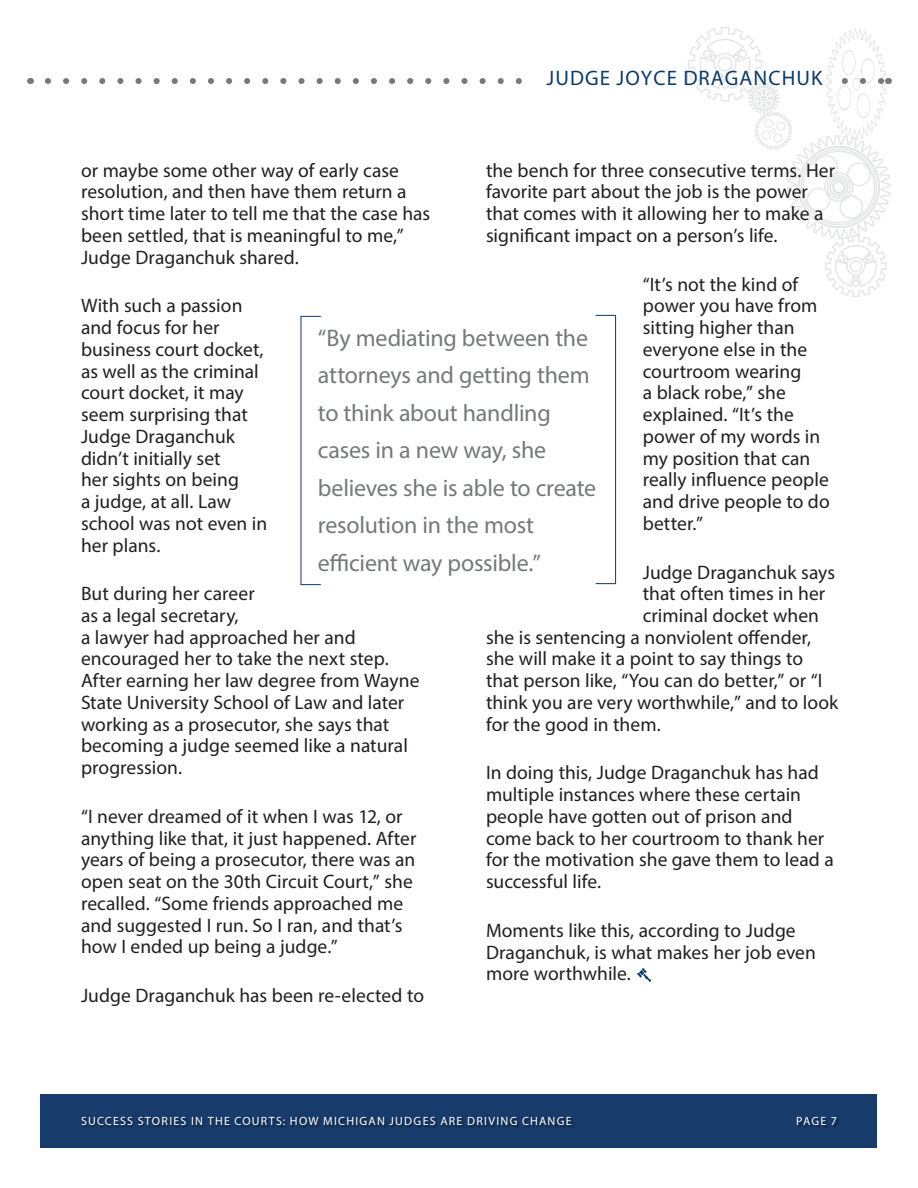
<style>
.page{position:relative;width:918px;height:1188px;background:#fff}
.page>*{position:absolute;margin:0;border:0;box-sizing:border-box;transform-origin:0 0}
.t1{font:24px/37.5px "Myriad Pro";letter-spacing:-.01em;color:#76787b}
.Judge_First_Left__ri{font:21px "Myriad Pro";letter-spacing:.055em;color:#0c3a6b}
.body_copy{font:19.5px/21.8px "Myriad Pro";color:#231f20}
.t2{font:12px "Myriad Pro";letter-spacing:.105em;color:#fff}
</style>
<div class="page">
<div style="left:40px;top:1094px;width:838px;height:54px;background:#173b6a"></div>
<div style="left:81px;top:1117px;width:759px;height:11px;background:#000001;opacity:.5"></div>
<svg style="left:48px;top:27px;width:843px;height:270px"></svg>
<svg style="left:596px;top:315px;width:19px;height:1px"></svg>
<hr style="left:615px;top:315px;width:1px;height:269px;background:#0c3a6b">
<svg style="left:596px;top:583px;width:19px;height:1px"></svg>
<svg style="left:302px;top:316px;width:19px;height:1px"></svg>
<hr style="left:301px;top:316px;width:1px;height:269px;background:#0c3a6b">
<svg style="left:301px;top:584px;width:20px;height:1px"></svg>
<img style="left:637px;top:968px;width:14px;height:14px">
<p class="Judge_First_Left__ri" style="left:546px;top:65px;width:278px">JUDGE JOYCE DRAGANCHUK</p>
<p class="body_copy" style="left:81px;top:159px;width:351px">or maybe some other way of early case resolution, and then have them return a short time later to tell me that the case has been settled, that is meaningful to me,” Judge Draganchuk shared.</p>
<p class="body_copy" style="left:81px;top:295px;width:188px">With such a passion and focus for her business court docket, as well as the criminal court docket, it may seem surprising that<br>Judge Draganchuk didn’t initially set<br>her sights on being<br>a judge, at all. Law school was not even in her plans.</p>
<p class="body_copy" style="left:81px;top:583px;width:340px">But during her career<br>as a legal secretary,<br>a lawyer had approached her and encouraged her to take the next step.<br>After earning her law degree from Wayne<br>State University School of Law and later working as a prosecutor, she says that becoming a judge seemed like a natural progression.</p>
<p class="body_copy" style="left:81px;top:805px;width:337px">“I never dreamed of it when I was 12, or anything like that, it just happened. After years of being a prosecutor, there was an open seat on the 30th Circuit Court,” she recalled. “Some friends approached me and suggested I run. So I ran, and that’s how I ended up being a judge.”</p>
<p class="body_copy" style="left:81px;top:984px;width:345px">Judge Draganchuk has been re-elected to</p>
<p class="body_copy" style="left:486px;top:159px;width:351px">the bench for three consecutive terms. Her favorite part about the job is the power that comes with it allowing her to make a significant impact on a person’s life.</p>
<p class="body_copy" style="left:643px;top:273px;width:188px">“It’s not the kind of power you have from sitting higher than everyone else in the courtroom wearing<br>a black robe,” she explained. “It’s the power of my words in my position that can really influence people and drive people to do better.”</p>
<p class="body_copy" style="left:643px;top:561px;width:194px">Judge Draganchuk says</p>
<p class="body_copy" style="left:643px;top:583px;width:184px">that often times in her</p>
<p class="body_copy" style="left:643px;top:604px;width:178px">criminal docket when</p>
<p class="body_copy" style="left:486px;top:626px;width:327px">she is sentencing a nonviolent offender,</p>
<p class="body_copy" style="left:486px;top:648px;width:319px">she will make it a point to say things to</p>
<p class="body_copy" style="left:486px;top:670px;width:338px">that person like, “You can do better,” or “I</p>
<p class="body_copy" style="left:486px;top:691px;width:354px">think you are very worthwhile,” and to look</p>
<p class="body_copy" style="left:486px;top:713px;width:176px">for the good in them.</p>
<p class="body_copy" style="left:486px;top:762px;width:349px">In doing this, Judge Draganchuk has had multiple instances where these certain people have gotten out of prison and come back to her courtroom to thank her for the motivation she gave them to lead a successful life.</p>
<p class="body_copy" style="left:486px;top:919px;width:331px">Moments like this, according to Judge<br>Draganchuk, is what makes her job even more worthwhile.</p>
<p class="t1" style="left:318px;top:319px;width:280px">“By mediating between the attorneys and getting them to think about handling cases in a new way, she believes she is able to create resolution in the most efficient way possible.”</p>
<p class="t2" style="left:81px;top:1114px;width:492px">SUCCESS STORIES IN THE COURTS: HOW MICHIGAN JUDGES ARE DRIVING CHANGE</p>
<p class="t2" style="left:796px;top:1114px;width:42px">PAGE 7</p>
</div>
